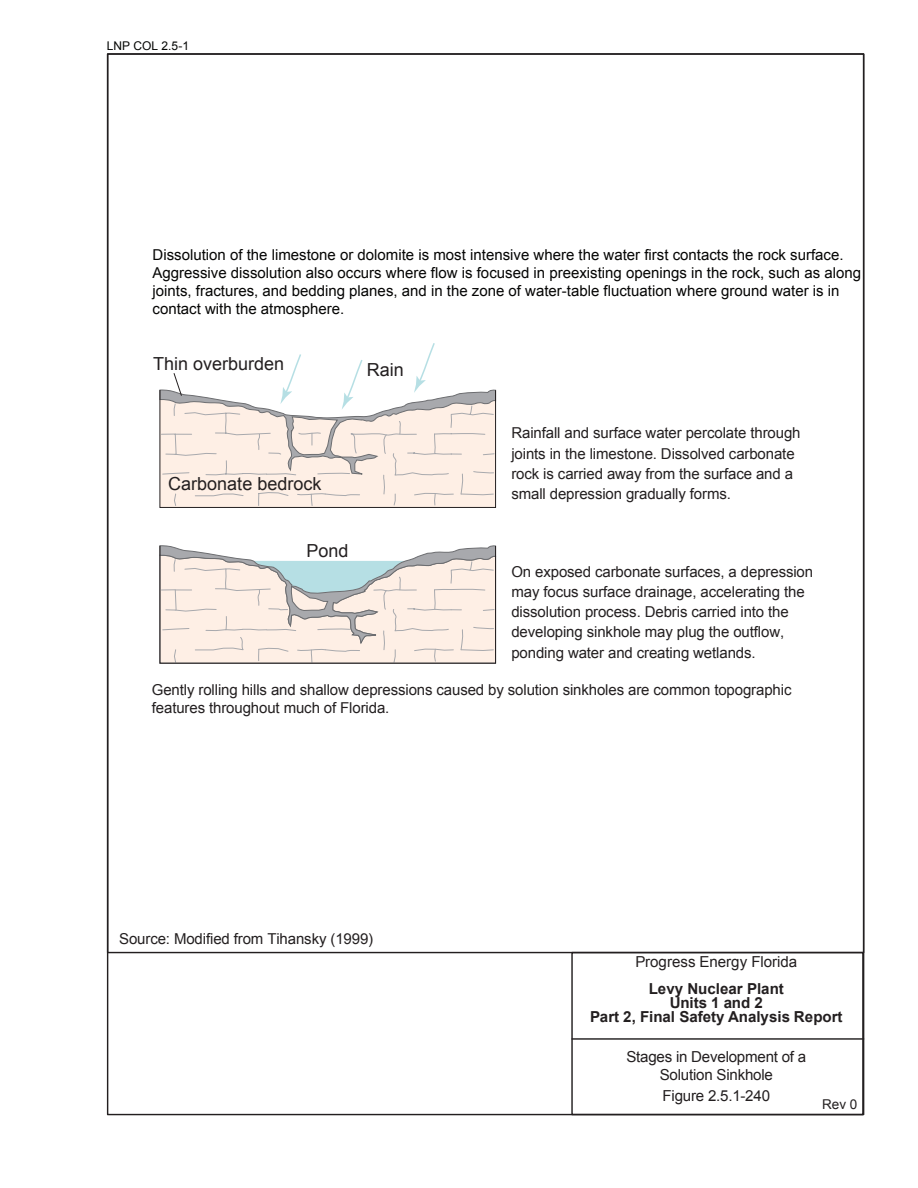
<style>
.page{position:relative;width:918px;height:1188px;background:#fff}
.page>*{position:absolute;margin:0;border:0;box-sizing:border-box;transform-origin:0 0}
.t1{font:18px "Arial";color:#231f20}
.t2{font:15.15px/18.1px "Arial";letter-spacing:-.015em;color:#231f20;text-align:center}
.t3{font:700 15.15px/14.4px "Arial";color:#231f20;text-align:center}
.t4{font:15px/20.2px "Arial";letter-spacing:-.01em;color:#231f20}
.t5{font:15px/18px "Arial";color:#050504}
.t6{font:13.5px "Arial";color:#231f20}
.t7{font:12px "Arial";color:#040503}
</style>
<div class="page">
<svg style="left:159px;top:507px;width:337px;height:157px"></svg>
<svg style="left:159px;top:343px;width:337px;height:164px"></svg>
<div style="left:571px;top:952px;width:293px;height:163px;border:1px solid #231f20"></div>
<hr style="left:572px;top:1038px;width:292px;height:2px;background:#231f20">
<p class="t7" style="left:107px;top:38px;width:84px">LNP COL 2.5-1</p>
<p class="t5" style="left:153px;top:246px;width:710px">Dissolution of the limestone or dolomite is most intensive where the water first contacts the rock surface.<br>Aggressive dissolution also occurs where flow is focused in preexisting openings in the rock, such as along joints, fractures, and bedding planes, and in the zone of water-table fluctuation where ground water is in contact with the atmosphere.</p>
<p class="t1" style="left:153px;top:352px;width:133px">Thin overburden</p>
<p class="t1" style="left:367px;top:358px;width:39px">Rain</p>
<p class="t1" style="left:168px;top:472px;width:155px">Carbonate bedrock</p>
<p class="t1" style="left:306px;top:539px;width:44px">Pond</p>
<p class="t4" style="left:511px;top:423px;width:291px">Rainfall and surface water percolate through joints in the limestone. Dissolved carbonate rock is carried away from the surface and a small depression gradually forms.</p>
<p class="t4" style="left:511px;top:561px;width:303px">On exposed carbonate surfaces, a depression may focus surface drainage, accelerating the dissolution process. Debris carried into the developing sinkhole may plug the outflow, ponding water and creating wetlands.</p>
<p class="t4" style="left:152px;top:681px;width:641px;line-height:18px">Gently rolling hills and shallow depressions caused by solution sinkholes are common topographic features throughout much of Florida.</p>
<p class="t4" style="left:119px;top:929px;width:256px">Source: Modified from Tihansky (1999)</p>
<p class="t2" style="left:635px;top:953px;width:163px">Progress Energy Florida</p>
<p class="t3" style="left:590px;top:982px;width:254px">Levy Nuclear Plant<br>Units 1 and 2<br>Part 2, Final Safety Analysis Report</p>
<p class="t2" style="left:626px;top:1048px;width:181px">Stages in Development of a<br>Solution Sinkhole</p>
<p class="t2" style="left:663px;top:1087px;width:109px">Figure 2.5.1-240</p>
<p class="t6" style="left:822px;top:1096px;width:37px">Rev 0</p>
</div>
